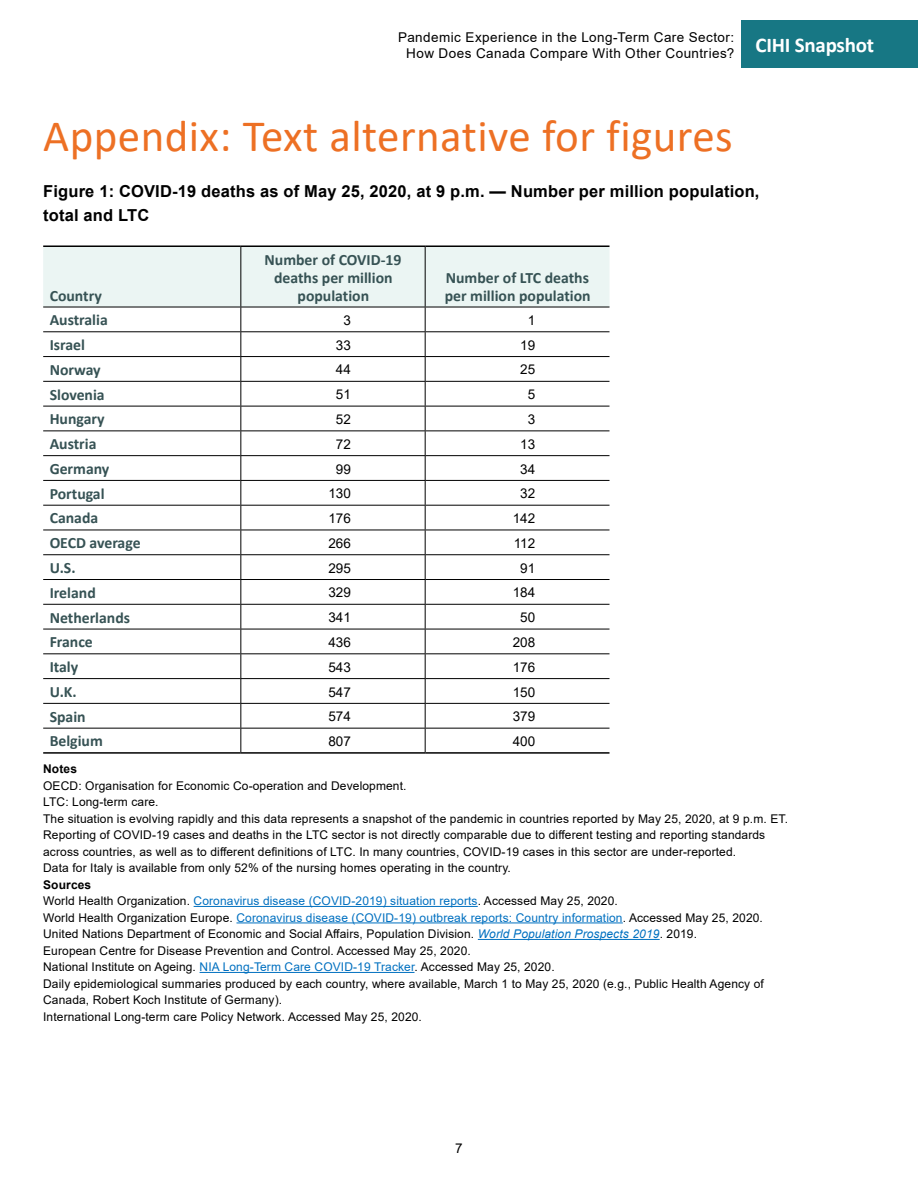
<style>
.page{position:relative;width:918px;height:1188px;background:#fff}
.page>*{position:absolute;margin:0;border:0;box-sizing:border-box;transform-origin:0 0}
.H1{font:45px "Calibri";letter-spacing:.01em;color:#ed7024}
.t1{font:700 21px "Calibri";letter-spacing:-.01em;color:#fff}
.body{font:700 16.5px/24px "Arial";letter-spacing:.01em;color:#000}
.header_side2{font:700 15.75px "Calibri";color:#365254}
.header_top1{font:700 15.75px/18px "Calibri";color:#365254;text-align:center}
.body-2{font:13.5px/16.2px "Arial";letter-spacing:.03em;color:#000;text-align:right}
.note_B4src{font:12px/16.5px "Arial";letter-spacing:.01em;color:#000}
.note_src_B4H2etc{font:12px/16.5px "Arial";letter-spacing:.01em;color:#000}
.note_src_B4H2etc-2{font:12px "Arial";letter-spacing:.01em;color:#0070c0}
.note_src_title{font:700 12px "Arial";letter-spacing:.01em;color:#000}
.s1{color:#000}
.s2{font-style:italic;color:#0070c0}
.s3{color:#0070c0}
</style>
<div class="page">
<div style="left:742px;top:20px;width:176px;height:48px;background:#177784"></div>
<hr style="left:194px;top:906px;width:284px;height:1px;background:#0070c0">
<hr style="left:236px;top:922px;width:387px;height:1px;background:#0070c0">
<hr style="left:478px;top:939px;width:182px;height:1px;background:#0070c0">
<hr style="left:200px;top:972px;width:215px;height:1px;background:#0070c0">
<svg style="left:43px;top:247px;width:567px;height:505px"></svg>
<hr style="left:43px;top:245px;width:198px;height:2px;background:#000">
<hr style="left:241px;top:245px;width:184px;height:2px;background:#000">
<hr style="left:425px;top:245px;width:185px;height:2px;background:#000">
<hr style="left:43px;top:752px;width:198px;height:2px;background:#000">
<hr style="left:241px;top:752px;width:184px;height:2px;background:#000">
<hr style="left:425px;top:752px;width:185px;height:2px;background:#000">
<p class="body-2" style="left:398px;top:29px;width:338px">Pandemic Experience in the Long-Term Care Sector:<br>How Does Canada Compare With Other Countries?</p>
<h2 class="t1" style="left:755px;top:30px;width:120px">CIHI Snapshot</h2>
<h2 class="H1" style="left:43px;top:105px;width:691px">Appendix: Text alternative for figures</h2>
<p class="body" style="left:43px;top:180px;width:718px">Figure 1: COVID-19 deaths as of May 25, 2020, at 9 p.m. — Number per million population, total and LTC</p>
<p class="header_top1" style="left:50px;top:286px;width:54px">Country</p>
<p class="header_top1" style="left:264px;top:250px;width:139px">Number of COVID-19 deaths per million population</p>
<p class="header_top1" style="left:445px;top:268px;width:147px;text-align:left">Number of LTC deaths per million population</p>
<p class="header_side2" style="left:50px;top:309px;width:60px">Australia</p>
<p class="body-2" style="left:343px;top:312px;width:9px">3</p>
<p class="body-2" style="left:528px;top:312px;width:9px">1</p>
<p class="header_side2" style="left:50px;top:334px;width:37px">Israel</p>
<p class="body-2" style="left:336px;top:337px;width:17px">33</p>
<p class="body-2" style="left:520px;top:337px;width:17px">19</p>
<p class="header_side2" style="left:50px;top:358px;width:53px">Norway</p>
<p class="body-2" style="left:336px;top:362px;width:17px">44</p>
<p class="body-2" style="left:520px;top:362px;width:17px">25</p>
<p class="header_side2" style="left:50px;top:383px;width:57px">Slovenia</p>
<p class="body-2" style="left:336px;top:386px;width:17px">51</p>
<p class="body-2" style="left:528px;top:386px;width:9px">5</p>
<p class="header_side2" style="left:50px;top:408px;width:56px">Hungary</p>
<p class="body-2" style="left:336px;top:411px;width:17px">52</p>
<p class="body-2" style="left:528px;top:411px;width:9px">3</p>
<p class="header_side2" style="left:50px;top:433px;width:48px">Austria</p>
<p class="body-2" style="left:336px;top:436px;width:17px">72</p>
<p class="body-2" style="left:520px;top:436px;width:17px">13</p>
<p class="header_side2" style="left:50px;top:458px;width:61px">Germany</p>
<p class="body-2" style="left:336px;top:461px;width:17px">99</p>
<p class="body-2" style="left:520px;top:461px;width:17px">34</p>
<p class="header_side2" style="left:50px;top:482px;width:56px">Portugal</p>
<p class="body-2" style="left:328px;top:485px;width:24px">130</p>
<p class="body-2" style="left:520px;top:485px;width:17px">32</p>
<p class="header_side2" style="left:50px;top:507px;width:50px">Canada</p>
<p class="body-2" style="left:328px;top:510px;width:24px">176</p>
<p class="body-2" style="left:513px;top:510px;width:24px">142</p>
<p class="header_side2" style="left:50px;top:532px;width:92px">OECD average</p>
<p class="body-2" style="left:328px;top:535px;width:24px">266</p>
<p class="body-2" style="left:514px;top:535px;width:23px">112</p>
<p class="header_side2" style="left:50px;top:557px;width:27px">U.S.</p>
<p class="body-2" style="left:328px;top:560px;width:24px">295</p>
<p class="body-2" style="left:520px;top:560px;width:17px">91</p>
<p class="header_side2" style="left:50px;top:581px;width:48px">Ireland</p>
<p class="body-2" style="left:328px;top:585px;width:24px">329</p>
<p class="body-2" style="left:513px;top:585px;width:24px">184</p>
<p class="header_side2" style="left:50px;top:606px;width:82px">Netherlands</p>
<p class="body-2" style="left:328px;top:609px;width:24px">341</p>
<p class="body-2" style="left:520px;top:609px;width:17px">50</p>
<p class="header_side2" style="left:50px;top:631px;width:45px">France</p>
<p class="body-2" style="left:328px;top:634px;width:24px">436</p>
<p class="body-2" style="left:513px;top:634px;width:24px">208</p>
<p class="header_side2" style="left:50px;top:656px;width:30px">Italy</p>
<p class="body-2" style="left:328px;top:659px;width:24px">543</p>
<p class="body-2" style="left:513px;top:659px;width:24px">176</p>
<p class="header_side2" style="left:50px;top:681px;width:29px">U.K.</p>
<p class="body-2" style="left:328px;top:684px;width:24px">547</p>
<p class="body-2" style="left:513px;top:684px;width:24px">150</p>
<p class="header_side2" style="left:50px;top:705px;width:38px">Spain</p>
<p class="body-2" style="left:328px;top:708px;width:24px">574</p>
<p class="body-2" style="left:513px;top:708px;width:24px">379</p>
<p class="header_side2" style="left:50px;top:730px;width:55px">Belgium</p>
<p class="body-2" style="left:328px;top:733px;width:24px">807</p>
<p class="body-2" style="left:513px;top:733px;width:24px">400</p>
<p class="note_src_title" style="left:43px;top:760px;width:35px">Notes</p>
<p class="note_B4src" style="left:43px;top:777px;width:365px">OECD: Organisation for Economic Co-operation and Development.</p>
<p class="note_B4src" style="left:43px;top:794px;width:117px">LTC: Long-term care.</p>
<p class="note_B4src" style="left:43px;top:810px;width:746px">The situation is evolving rapidly and this data represents a snapshot of the pandemic in countries reported by May 25, 2020, at 9 p.m. ET.</p>
<p class="note_B4src" style="left:43px;top:827px;width:724px">Reporting of COVID-19 cases and deaths in the LTC sector is not directly comparable due to different testing and reporting standards across countries, as well as to different definitions of LTC. In many countries, COVID-19 cases in this sector are under-reported.</p>
<p class="note_B4src" style="left:43px;top:860px;width:469px">Data for Italy is available from only 52% of the nursing homes operating in the country.</p>
<p class="note_src_title" style="left:43px;top:876px;width:50px">Sources</p>
<p class="note_src_B4H2etc-2" style="left:43px;top:893px;width:576px"><span class="s1">World Health Organization.</span> Coronavirus disease (COVID-2019) situation reports<span class="s1">. Accessed May 25, 2020.</span></p>
<p class="note_src_B4H2etc-2" style="left:43px;top:909px;width:721px"><span class="s1">World Health Organization Europe.</span> Coronavirus disease (COVID-19) outbreak reports: Country information<span class="s1">. Accessed May 25, 2020.</span></p>
<p class="note_src_B4H2etc" style="left:43px;top:926px;width:655px">United Nations Department of Economic and Social Affairs, Population Division. <span class="s2">World Population Prospects 2019</span>. 2019.</p>
<p class="note_src_B4H2etc" style="left:43px;top:942px;width:429px">European Centre for Disease Prevention and Control. Accessed May 25, 2020.</p>
<p class="note_src_B4H2etc" style="left:43px;top:959px;width:513px">National Institute on Ageing. <span class="s3">NIA Long-Term Care COVID-19 Tracker</span>. Accessed May 25, 2020.</p>
<p class="note_src_B4H2etc" style="left:43px;top:975px;width:722px">Daily epidemiological summaries produced by each country, where available, March 1 to May 25, 2020 (e.g., Public Health Agency of<br>Canada, Robert Koch Institute of Germany).</p>
<p class="note_src_B4H2etc" style="left:43px;top:1008px;width:380px">International Long-term care Policy Network. Accessed May 25, 2020.</p>
<p class="body-2" style="left:455px;top:1140px;width:9px">7</p>
</div>
